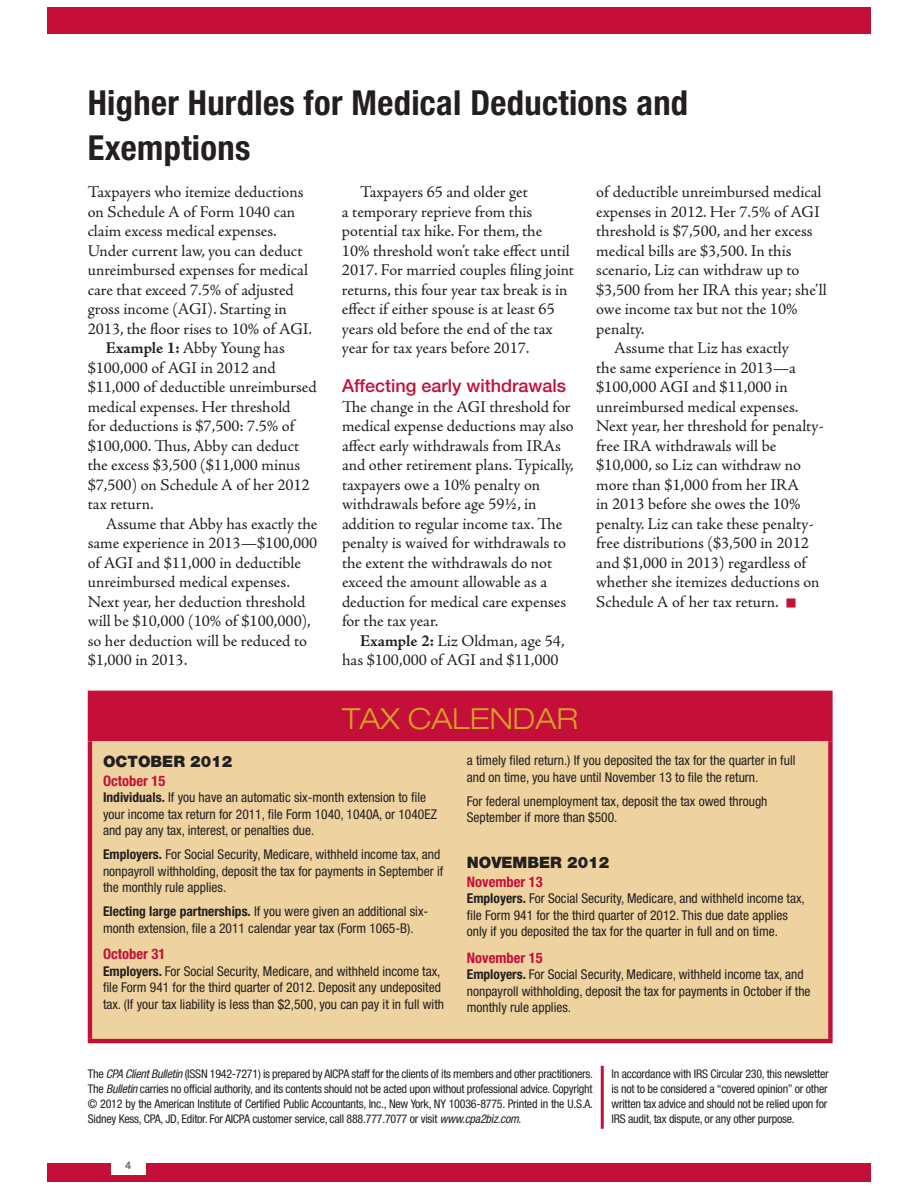
<style>
.page{position:relative;width:918px;height:1188px;background:#fff}
.page>*{position:absolute;margin:0;border:0;box-sizing:border-box;transform-origin:0 0}
.t1{font:700 condensed 34.5px/45px "Helvetica Neue";letter-spacing:.01em;color:#231f20}
.t2{font:300 expanded 29.1px "Helvetica Neue";color:#d89f29}
.t3{font:500 18px "Helvetica Neue";color:#c40f39}
.t4{font:16.5px/19.5px "Adobe Jenson Pro";color:#231f20}
.t5{font:900 15.75px "Helvetica Neue";color:#231f20}
.t6{font:700 condensed 14.55px "Helvetica Neue";color:#c40f39}
.t7{font:condensed 13.5px/16.5px "Helvetica Neue";color:#231f20}
.t8{font:condensed 12px/15px "Helvetica Neue";letter-spacing:-.02em;color:#231f20;text-align:justify}
.t9{font:800 10.5px "Avenir";color:#636466}
.s1{font-weight:700}
.s2{font-style:italic}
</style>
<div class="page">
<div style="left:47px;top:7px;width:824px;height:27px;background:#c40f39"></div>
<div style="left:47px;top:1163px;width:824px;height:18px;background:#c40f39"></div>
<hr style="left:601px;top:1066px;width:3px;height:63px;background:#c40f39">
<div style="left:90px;top:693px;width:740px;height:49px;background:#c40f39"></div>
<div style="left:90px;top:742px;width:740px;height:299px;background:#eed3a1"></div>
<hr style="left:88px;top:691px;width:745px;height:4px;background:#c40f39">
<hr style="left:88px;top:695px;width:4px;height:47px;background:#c40f39">
<div style="left:828px;top:695px;width:5px;height:47px;background:#c40f39"></div>
<hr style="left:88px;top:742px;width:4px;height:297px;background:#c40f39">
<div style="left:828px;top:742px;width:5px;height:297px;background:#c40f39"></div>
<hr style="left:88px;top:1039px;width:745px;height:4px;background:#c40f39">
<div style="left:111px;top:1156px;width:35px;height:19px;background:#fff"></div>
<h1 class="t1" style="left:88px;top:83px;width:602px">Higher Hurdles for Medical Deductions and<br>Exemptions</h1>
<p class="t4" style="left:88px;top:184px;width:217px">Taxpayers who itemize deductions</p>
<p class="t4" style="left:88px;top:204px;width:209px">on Schedule A of Form 1040 can</p>
<p class="t4" style="left:88px;top:223px;width:191px">claim excess medical expenses.</p>
<p class="t4" style="left:88px;top:243px;width:216px">Under current law, you can deduct</p>
<p class="t4" style="left:88px;top:262px;width:222px">unreimbursed expenses for medical</p>
<p class="t4" style="left:88px;top:282px;width:208px">care that exceed 7.5% of adjusted</p>
<p class="t4" style="left:88px;top:301px;width:201px">gross income (AGI). Starting in</p>
<p class="t4" style="left:88px;top:321px;width:226px">2013, the floor rises to 10% of AGI.</p>
<p class="t4" style="left:106px;top:340px;width:181px"><span class="s1">Example 1:</span> Abby Young has</p>
<p class="t4" style="left:88px;top:360px;width:190px">$100,000 of AGI in 2012 and</p>
<p class="t4" style="left:88px;top:379px;width:231px">$11,000 of deductible unreimbursed</p>
<p class="t4" style="left:88px;top:399px;width:204px">medical expenses. Her threshold</p>
<p class="t4" style="left:88px;top:418px;width:208px">for deductions is $7,500: 7.5% of</p>
<p class="t4" style="left:88px;top:438px;width:213px">$100,000. Thus, Abby can deduct</p>
<p class="t4" style="left:88px;top:457px;width:214px">the excess $3,500 ($11,000 minus</p>
<p class="t4" style="left:88px;top:477px;width:223px">$7,500) on Schedule A of her 2012</p>
<p class="t4" style="left:88px;top:496px;width:67px">tax return.</p>
<p class="t4" style="left:106px;top:516px;width:213px">Assume that Abby has exactly the</p>
<p class="t4" style="left:88px;top:535px;width:231px">same experience in 2013—$100,000</p>
<p class="t4" style="left:88px;top:555px;width:215px">of AGI and $11,000 in deductible</p>
<p class="t4" style="left:88px;top:574px;width:204px">unreimbursed medical expenses.</p>
<p class="t4" style="left:88px;top:594px;width:219px">Next year, her deduction threshold</p>
<p class="t4" style="left:88px;top:613px;width:225px">will be $10,000 (10% of $100,000),</p>
<p class="t4" style="left:88px;top:633px;width:221px">so her deduction will be reduced to</p>
<p class="t4" style="left:88px;top:652px;width:101px">$1,000 in 2013.</p>
<p class="t4" style="left:596px;top:184px;width:227px">of deductible unreimbursed medical</p>
<p class="t4" style="left:596px;top:204px;width:225px">expenses in 2012. Her 7.5% of AGI</p>
<p class="t4" style="left:596px;top:223px;width:218px">threshold is $7,500, and her excess</p>
<p class="t4" style="left:596px;top:243px;width:197px">medical bills are $3,500. In this</p>
<p class="t4" style="left:596px;top:262px;width:205px">scenario, Liz can withdraw up to</p>
<p class="t4" style="left:596px;top:282px;width:232px">$3,500 from her IRA this year; she’ll</p>
<p class="t4" style="left:596px;top:301px;width:203px">owe income tax but not the 10%</p>
<p class="t4" style="left:596px;top:321px;width:50px">penalty.</p>
<p class="t4" style="left:614px;top:340px;width:176px">Assume that Liz has exactly</p>
<p class="t4" style="left:596px;top:360px;width:201px">the same experience in 2013—a</p>
<p class="t4" style="left:596px;top:379px;width:193px">$100,000 AGI and $11,000 in</p>
<p class="t4" style="left:596px;top:399px;width:204px">unreimbursed medical expenses.</p>
<p class="t4" style="left:596px;top:418px;width:229px">Next year, her threshold for penalty-</p>
<p class="t4" style="left:596px;top:438px;width:182px">free IRA withdrawals will be</p>
<p class="t4" style="left:596px;top:457px;width:206px">$10,000, so Liz can withdraw no</p>
<p class="t4" style="left:596px;top:477px;width:204px">more than $1,000 from her IRA</p>
<p class="t4" style="left:596px;top:496px;width:206px">in 2013 before she owes the 10%</p>
<p class="t4" style="left:596px;top:516px;width:219px">penalty. Liz can take these penalty-</p>
<p class="t4" style="left:596px;top:535px;width:214px">free distributions ($3,500 in 2012</p>
<p class="t4" style="left:596px;top:555px;width:211px">and $1,000 in 2013) regardless of</p>
<p class="t4" style="left:596px;top:574px;width:225px">whether she itemizes deductions on</p>
<p class="t4" style="left:596px;top:594px;width:184px">Schedule A of her tax return.</p>
<p class="t4" style="left:342px;top:184px;width:234px;text-indent:18px">Taxpayers 65 and older get<br>a temporary reprieve from this potential tax hike. For them, the<br>10% threshold won’t take effect until 2017. For married couples filing joint returns, this four year tax break is in effect if either spouse is at least 65 years old before the end of the tax year for tax years before 2017.</p>
<p class="t3" style="left:342px;top:379px;width:226px">Affecting early withdrawals</p>
<p class="t4" style="left:342px;top:399px;width:233px">The change in the AGI threshold for medical expense deductions may also affect early withdrawals from IRAs and other retirement plans. Typically, taxpayers owe a 10% penalty on withdrawals before age 59½, in addition to regular income tax. The penalty is waived for withdrawals to the extent the withdrawals do not exceed the amount allowable as a deduction for medical care expenses for the tax year.</p>
<p class="t4" style="left:342px;top:633px;width:224px;text-indent:18px"><span class="s1">Example 2:</span> Liz Oldman, age 54, has $100,000 of AGI and $11,000</p>
<h2 class="t2" style="left:342px;top:708px;width:238px">TAX CALENDAR</h2>
<p class="t5" style="left:103px;top:756px;width:131px">OCTOBER 2012</p>
<p class="t6" style="left:103px;top:775px;width:64px">October 15</p>
<p class="t7" style="left:103px;top:790px;width:335px"><span class="s1">Individuals.</span> If you have an automatic six-month extension to file your income tax return for 2011, file Form 1040, 1040A, or 1040EZ and pay any tax, interest, or penalties due.</p>
<p class="t7" style="left:103px;top:847px;width:342px"><span class="s1">Employers.</span> For Social Security, Medicare, withheld income tax, and nonpayroll withholding, deposit the tax for payments in September if the monthly rule applies.</p>
<p class="t7" style="left:103px;top:904px;width:327px"><span class="s1">Electing large partnerships.</span> If you were given an additional six&shy;month extension, file a 2011 calendar year tax (Form 1065-B).</p>
<p class="t6" style="left:103px;top:949px;width:64px">October 31</p>
<p class="t7" style="left:103px;top:964px;width:343px"><span class="s1">Employers.</span> For Social Security, Medicare, and withheld income tax, file Form 941 for the third quarter of 2012. Deposit any undeposited tax. (If your tax liability is less than $2,500, you can pay it in full with</p>
<p class="t7" style="left:467px;top:754px;width:330px">a timely filed return.) If you deposited the tax for the quarter in full and on time, you have until November 13 to file the return.</p>
<p class="t7" style="left:467px;top:794px;width:302px">For federal unemployment tax, deposit the tax owed through<br>September if more than $500.</p>
<p class="t5" style="left:467px;top:856px;width:144px">NOVEMBER 2012</p>
<p class="t6" style="left:467px;top:876px;width:78px">November 13</p>
<p class="t7" style="left:467px;top:891px;width:339px"><span class="s1">Employers.</span> For Social Security, Medicare, and withheld income tax, file Form 941 for the third quarter of 2012. This due date applies only if you deposited the tax for the quarter in full and on time.</p>
<p class="t6" style="left:467px;top:952px;width:78px">November 15</p>
<p class="t7" style="left:467px;top:967px;width:345px"><span class="s1">Employers.</span> For Social Security, Medicare, withheld income tax, and nonpayroll withholding, deposit the tax for payments in October if the monthly rule applies.</p>
<p class="t8" style="left:88px;top:1068px;width:507px">The <span class="s2">CPA Client Bulletin</span> (ISSN 1942-7271) is prepared by AICPA staff for the clients of its members and other practitioners.<br>The <span class="s2">Bulletin</span> carries no official authority, and its contents should not be acted upon without professional advice. Copyright © 2012 by the American Institute of Certified Public Accountants, Inc., New York, NY 10036-8775. Printed in the U.S.A.<br>Sidney Kess, CPA, JD, Editor. For AICPA customer service, call 888.777.7077 or visit <span class="s2">www.cpa2biz.com</span>.</p>
<p class="t8" style="left:612px;top:1067px;width:219px">In accordance with IRS Circular 230, this newsletter is not to be considered a “covered opinion” or other written tax advice and should not be relied upon for IRS audit, tax dispute, or any other purpose.</p>
<p class="t9" style="left:125px;top:1161px;width:8px">4</p>
</div>
